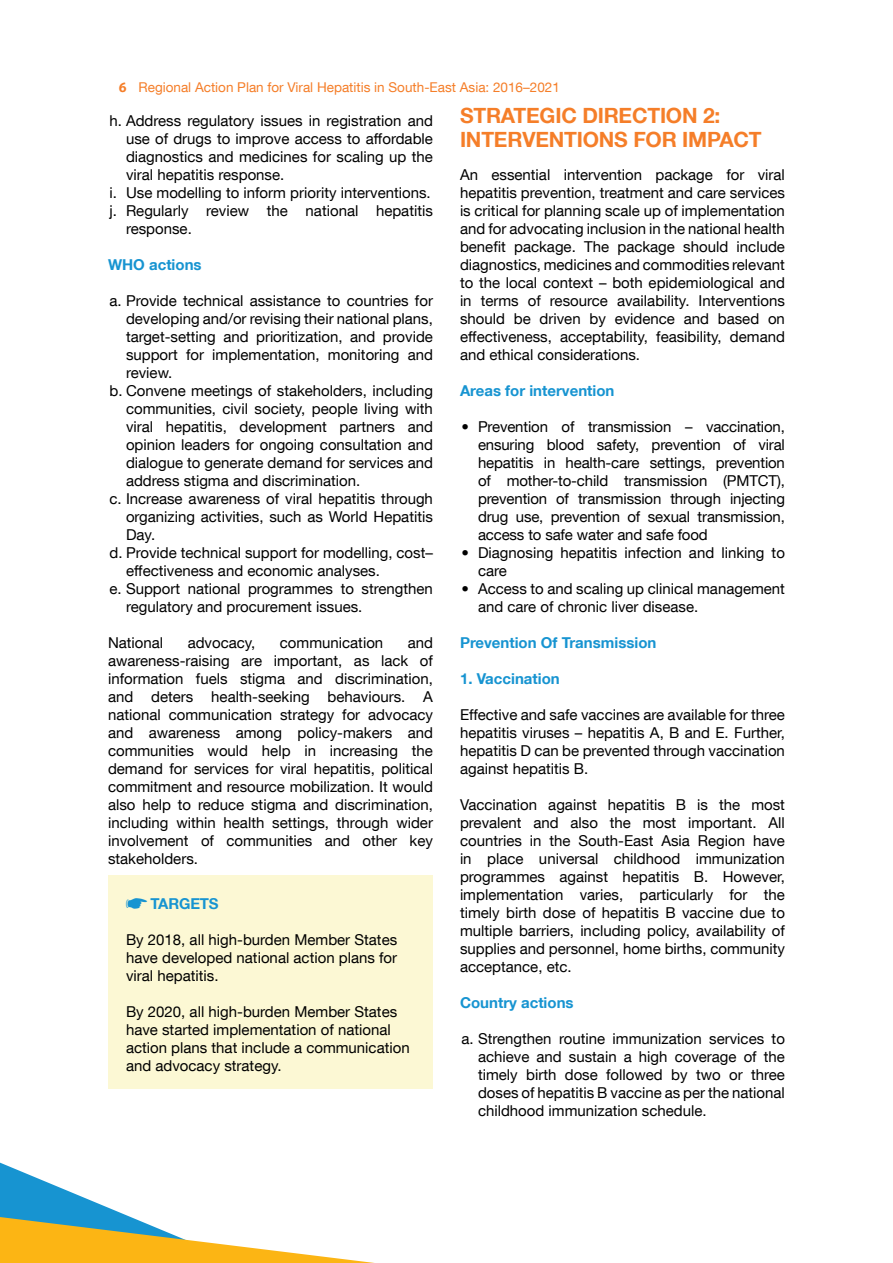
<style>
.page{position:relative;width:893px;height:1263px;background:#fff}
.page>*{position:absolute;margin:0;border:0;box-sizing:border-box;transform-origin:0 0}
.t1{font:700 21px/24px "Helvetica Neue LT Com";letter-spacing:-.01em;color:#f57e29}
.t2{font:15px/18px "Helvetica Neue LT Com";color:#000;text-align:justify}
.t3{font:700 15px "Helvetica Neue LT Com";color:#1794d1}
.t4{font:13.5px "Helvetica Neue LT Com";color:#f57e29}
.s1{font-family:"Ideal Sans";font-weight:600}
</style>
<div class="page">
<svg style="left:0;top:1162px;width:59px;height:25px"></svg>
<svg style="left:0;top:1187px;width:374px;height:76px"></svg>
<div style="left:108px;top:875px;width:325px;height:214px;background:#fcf8d4"></div>
<p class="t4" style="left:119px;top:79px;width:443px"><span class="s1">6</span> Regional Action Plan for Viral Hepatitis in South-East Asia: 2016–2021</p>
<p class="t2" style="left:110px;top:111px;width:325px">h. Address regulatory issues in registration and</p>
<p class="t2" style="left:126px;top:129px;width:308px">use of drugs to improve access to affordable</p>
<p class="t2" style="left:126px;top:147px;width:308px">diagnostics and medicines for scaling up the</p>
<p class="t2" style="left:126px;top:165px;width:160px">viral hepatitis response.</p>
<p class="t2" style="left:110px;top:183px;width:323px">i. Use modelling to inform priority interventions.</p>
<p class="t2" style="left:110px;top:201px;width:325px">j. Regularly review the national hepatitis</p>
<p class="t2" style="left:126px;top:219px;width:67px">response.</p>
<p class="t3" style="left:108px;top:255px;width:95px">WHO actions</p>
<p class="t2" style="left:110px;top:291px;width:325px">a. Provide technical assistance to countries for</p>
<p class="t2" style="left:126px;top:309px;width:308px">developing and/or revising their national plans,</p>
<p class="t2" style="left:126px;top:327px;width:308px">target-setting and prioritization, and provide</p>
<p class="t2" style="left:126px;top:345px;width:308px">support for implementation, monitoring and</p>
<p class="t2" style="left:126px;top:363px;width:48px">review.</p>
<p class="t2" style="left:110px;top:381px;width:325px">b. Convene meetings of stakeholders, including</p>
<p class="t2" style="left:126px;top:399px;width:308px">communities, civil society, people living with</p>
<p class="t2" style="left:126px;top:417px;width:308px">viral hepatitis, development partners and</p>
<p class="t2" style="left:126px;top:435px;width:308px">opinion leaders for ongoing consultation and</p>
<p class="t2" style="left:126px;top:453px;width:308px">dialogue to generate demand for services and</p>
<p class="t2" style="left:126px;top:471px;width:236px">address stigma and discrimination.</p>
<p class="t2" style="left:110px;top:489px;width:325px">c. Increase awareness of viral hepatitis through</p>
<p class="t2" style="left:126px;top:507px;width:308px">organizing activities, such as World Hepatitis</p>
<p class="t2" style="left:126px;top:525px;width:31px">Day.</p>
<p class="t2" style="left:110px;top:543px;width:325px">d. Provide technical support for modelling, cost–</p>
<p class="t2" style="left:126px;top:561px;width:255px">effectiveness and economic analyses.</p>
<p class="t2" style="left:110px;top:579px;width:325px">e. Support national programmes to strengthen</p>
<p class="t2" style="left:126px;top:597px;width:238px">regulatory and procurement issues.</p>
<p class="t2" style="left:108px;top:633px;width:57px">National</p>
<p class="t2" style="left:188px;top:633px;width:69px">advocacy,</p>
<p class="t2" style="left:280px;top:633px;width:105px">communication</p>
<p class="t2" style="left:108px;top:633px;width:326px;text-indent:300px">and awareness-raising are important, as lack of information fuels stigma and discrimination, and deters health-seeking behaviours. A national communication strategy for advocacy and awareness among policy-makers and communities would help in increasing the demand for services for viral hepatitis, political commitment and resource mobilization. It would also help to reduce stigma and discrimination, including within health settings, through wider involvement of communities and other key stakeholders.</p>
<p class="t3" style="left:150px;top:894px;width:19px">Targets</p>
<p class="t2" style="left:126px;top:930px;width:273px">By 2018, all high-burden Member States have developed national action plans for viral hepatitis.</p>
<p class="t2" style="left:126px;top:1002px;width:285px;text-align:left">By 2020, all high-burden Member States have started implementation of national action plans that include a communication and advocacy strategy.</p>
<h1 class="t1" style="left:460px;top:103px;width:303px">STRATEGIC DIRECTION 2:<br>INTERVENTIONS FOR IMPACT</h1>
<p class="t2" style="left:460px;top:165px;width:326px">An essential intervention package for viral hepatitis prevention, treatment and care services is critical for planning scale up of implementation and for advocating inclusion in the national health benefit package. The package should include diagnostics, medicines and commodities relevant to the local context – both epidemiological and in terms of resource availability. Interventions should be driven by evidence and based on effectiveness, acceptability, feasibility, demand and ethical considerations.</p>
<p class="t3" style="left:460px;top:381px;width:156px">Areas for intervention</p>
<p class="t2" style="left:478px;top:417px;width:308px;text-indent:-16px">• Prevention of transmission – vaccination, ensuring blood safety, prevention of viral hepatitis in health-care settings, prevention of mother-to-child transmission (PMTCT), prevention of transmission through injecting drug use, prevention of sexual transmission, access to safe water and safe food</p>
<p class="t2" style="left:478px;top:543px;width:308px;text-indent:-16px">• Diagnosing hepatitis infection and linking to care</p>
<p class="t2" style="left:478px;top:579px;width:308px;text-indent:-16px">• Access to and scaling up clinical management and care of chronic liver disease.</p>
<p class="t3" style="left:460px;top:633px;width:198px">Prevention Of Transmission</p>
<p class="t3" style="left:460px;top:669px;width:101px">1. Vaccination</p>
<p class="t2" style="left:460px;top:705px;width:326px">Effective and safe vaccines are available for three hepatitis viruses – hepatitis A, B and E. Further, hepatitis D can be prevented through vaccination against hepatitis B.</p>
<p class="t2" style="left:460px;top:795px;width:326px">Vaccination against hepatitis B is the most prevalent and also the most important. All countries in the South-East Asia Region have in place universal childhood immunization programmes against hepatitis B. However, implementation varies, particularly for the timely birth dose of hepatitis B vaccine due to multiple barriers, including policy, availability of supplies and personnel, home births, community acceptance, etc.</p>
<p class="t3" style="left:460px;top:993px;width:115px">Country actions</p>
<p class="t2" style="left:478px;top:1029px;width:308px;text-indent:-16px">a. Strengthen routine immunization services to achieve and sustain a high coverage of the timely birth dose followed by two or three doses of hepatitis B vaccine as per the national childhood immunization schedule.</p>
</div>
